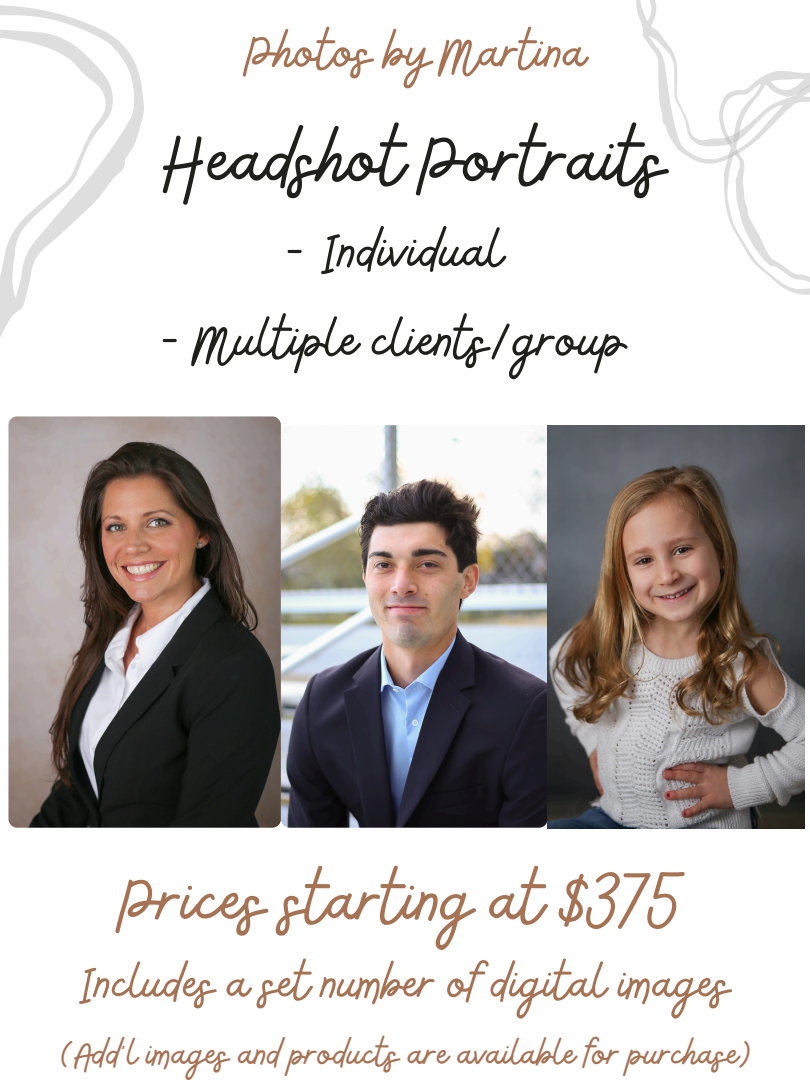
<style>
.page{position:relative;width:810px;height:1080px;background:#fff}
.page>*{position:absolute;margin:0;border:0;box-sizing:border-box;transform-origin:0 0}
.t1{font:88.12px "Bellaboo";color:#1f1f1c}
.t2{font:81.25px "Bellaboo";color:#a67254}
.t3{font:63.75px "Bellaboo";color:#1f1f1c}
.t4{font:60.19px "Bellaboo";color:#a67254}
.t5{font:57.94px "Bellaboo";color:#a67254}
.t6{font:43px "Bellaboo";color:#a67254}
</style>
<div class="page">
<img style="left:8px;top:416px;width:273px;height:412px;border-radius:9px">
<img style="left:281px;top:425px;width:267px;height:403px;border-radius:8px">
<img style="left:548px;top:425px;width:257px;height:403px">
<svg style="left:0;top:5px;width:144px;height:332px"></svg>
<svg style="left:727px;top:213px;width:83px;height:82px"></svg>
<svg style="left:636px;top:0;width:174px;height:213px"></svg>
<h1 class="t4" style="left:247px;top:13px;width:341px">Photos by Martina</h1>
<p class="t1" style="left:163px;top:103px;width:505px">Headshot Portraits</p>
<p class="t3" style="left:284px;top:210px;width:220px">- Individual</p>
<p class="t3" style="left:160px;top:299px;width:467px">- Multiple clients/group</p>
<h2 class="t2" style="left:121px;top:848px;width:569px">Prices starting at $375</h2>
<p class="t5" style="left:80px;top:946px;width:652px">Includes a set number of digital images</p>
<h2 class="t6" style="left:57px;top:1026px;width:697px">(Add'l images and products are available for purchase)</h2>
</div>
